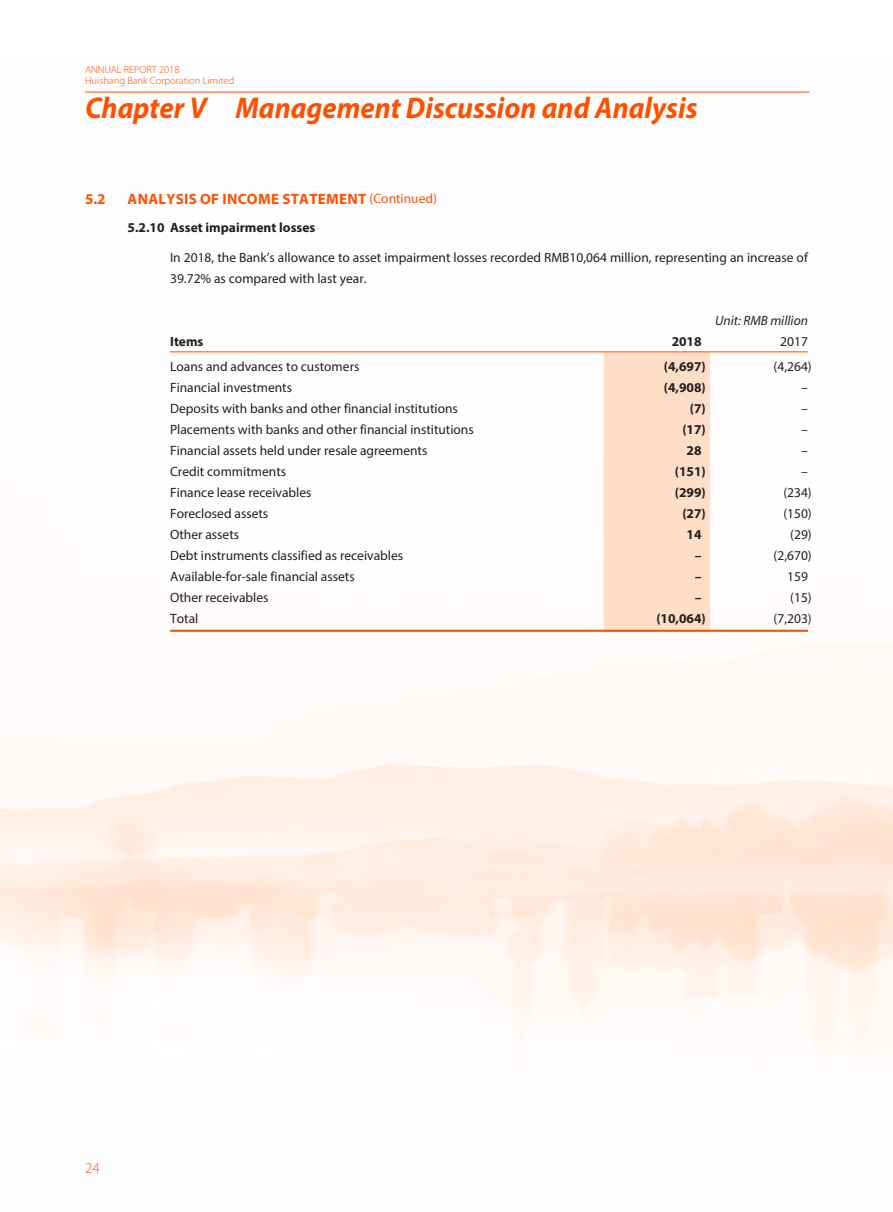
<style>
.page{position:relative;width:893px;height:1212px;background:#fff}
.page>*{position:absolute;margin:0;border:0;box-sizing:border-box;transform-origin:0 0}
.t1{font:italic 700 30px "Myriad Pro";color:#ff5000;scale:.95 1}
.t2{font:700 15px "Myriad Pro";letter-spacing:.02em;color:#ff5000}
.t3{font:300 15px "Myriad Pro";color:#ff5000}
.t4{font:13.5px/21px "Myriad Pro";color:#231f20}
.t5{font:700 13.5px "Myriad Pro";color:#231f20}
.t6{font:italic 13.5px "Myriad Pro";color:#231f20}
.t7{font:300 10.5px "Myriad Pro";color:#ff5000}
.s1{font-weight:400;font-size:13.5px}
</style>
<div class="page">
<hr style="left:85px;top:92px;width:724px;height:1px;background:#ff5000">
<div style="left:604px;top:352px;width:106px;height:278px;background:#ffdec8"></div>
<hr style="left:170px;top:351px;width:434px;height:1px;background:#ff5000">
<hr style="left:604px;top:351px;width:106px;height:1px;background:#ff5000">
<hr style="left:710px;top:351px;width:98px;height:1px;background:#ff5000">
<hr style="left:170px;top:630px;width:434px;height:2px;background:#ff5000">
<hr style="left:604px;top:630px;width:106px;height:2px;background:#ff5000">
<hr style="left:710px;top:630px;width:98px;height:2px;background:#ff5000">
<p class="t7" style="left:85px;top:63px;width:96px">ANNUAL Report 2018</p>
<p class="t7" style="left:85px;top:75px;width:151px">Huishang Bank Corporation Limited</p>
<h1 class="t1" style="left:85px;top:89px;width:646px">Chapter V Management Discussion and Analysis</h1>
<p class="t2" style="left:85px;top:189px;width:22px">5.2</p>
<p class="t2" style="left:128px;top:189px;width:311px">ANALYSIS OF INCOME STATEMENT <span class="s1">(Continued)</span></p>
<p class="t5" style="left:128px;top:219px;width:189px">5.2.10 Asset impairment losses</p>
<p class="t4" style="left:170px;top:246px;width:639px">In 2018, the Bank’s allowance to asset impairment losses recorded RMB10,064 million, representing an increase of<br>39.72% as compared with last year.</p>
<p class="t6" style="left:715px;top:312px;width:94px">Unit: RMB million</p>
<p class="t5" style="left:170px;top:332px;width:35px">Items</p>
<p class="t5" style="left:672px;top:332px;width:31px">2018</p>
<p class="t4" style="left:780px;top:330px;width:29px">2017</p>
<p class="t4" style="left:170px;top:356px;width:191px">Loans and advances to customers</p>
<p class="t5" style="left:664px;top:358px;width:43px">(4,697)</p>
<p class="t4" style="left:774px;top:356px;width:40px">(4,264)</p>
<p class="t4" style="left:170px;top:377px;width:124px">Financial investments</p>
<p class="t5" style="left:664px;top:379px;width:43px">(4,908)</p>
<p class="t4" style="left:801px;top:377px;width:8px">–</p>
<p class="t4" style="left:170px;top:398px;width:289px">Deposits with banks and other financial institutions</p>
<p class="t5" style="left:690px;top:400px;width:17px">(7)</p>
<p class="t4" style="left:801px;top:398px;width:8px">–</p>
<p class="t4" style="left:170px;top:419px;width:305px">Placements with banks and other financial institutions</p>
<p class="t5" style="left:682px;top:421px;width:25px">(17)</p>
<p class="t4" style="left:801px;top:419px;width:8px">–</p>
<p class="t4" style="left:170px;top:440px;width:259px">Financial assets held under resale agreements</p>
<p class="t5" style="left:687px;top:442px;width:16px">28</p>
<p class="t4" style="left:801px;top:440px;width:8px">–</p>
<p class="t4" style="left:170px;top:461px;width:118px">Credit commitments</p>
<p class="t5" style="left:675px;top:463px;width:32px">(151)</p>
<p class="t4" style="left:801px;top:461px;width:8px">–</p>
<p class="t4" style="left:170px;top:482px;width:143px">Finance lease receivables</p>
<p class="t5" style="left:675px;top:484px;width:32px">(299)</p>
<p class="t4" style="left:783px;top:482px;width:30px">(234)</p>
<p class="t4" style="left:170px;top:503px;width:100px">Foreclosed assets</p>
<p class="t5" style="left:682px;top:505px;width:25px">(27)</p>
<p class="t4" style="left:783px;top:503px;width:30px">(150)</p>
<p class="t4" style="left:170px;top:524px;width:71px">Other assets</p>
<p class="t5" style="left:687px;top:526px;width:16px">14</p>
<p class="t4" style="left:790px;top:524px;width:23px">(29)</p>
<p class="t4" style="left:170px;top:545px;width:235px">Debt instruments classified as receivables</p>
<p class="t5" style="left:695px;top:547px;width:8px">–</p>
<p class="t4" style="left:774px;top:545px;width:40px">(2,670)</p>
<p class="t4" style="left:170px;top:566px;width:186px">Available-for-sale financial assets</p>
<p class="t5" style="left:695px;top:568px;width:8px">–</p>
<p class="t4" style="left:787px;top:566px;width:22px">159</p>
<p class="t4" style="left:170px;top:587px;width:100px">Other receivables</p>
<p class="t5" style="left:695px;top:589px;width:8px">–</p>
<p class="t4" style="left:790px;top:587px;width:23px">(15)</p>
<p class="t4" style="left:170px;top:608px;width:30px">Total</p>
<p class="t5" style="left:656px;top:610px;width:51px">(10,064)</p>
<p class="t4" style="left:774px;top:608px;width:40px">(7,203)</p>
<p class="t3" style="left:85px;top:1159px;width:16px">24</p>
</div>
